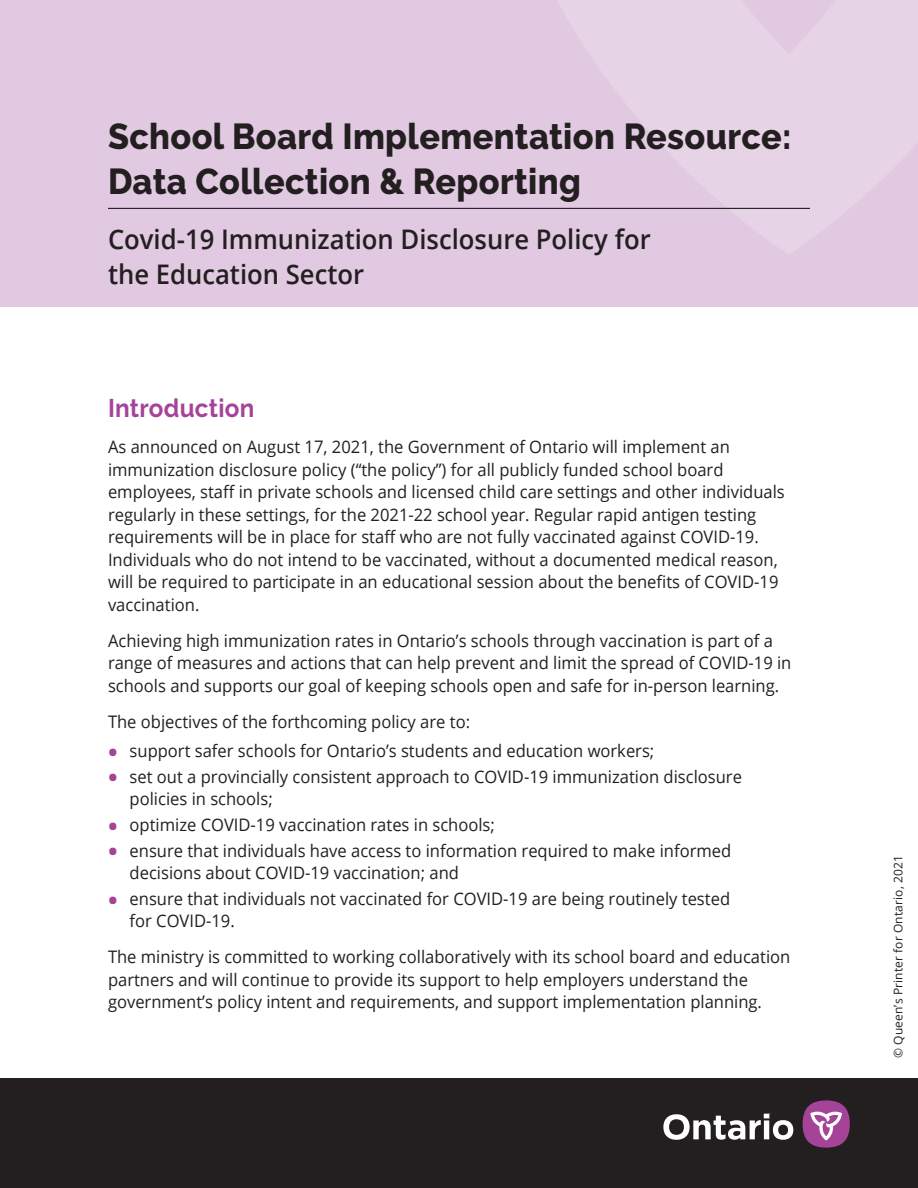
<style>
.page{position:relative;width:918px;height:1188px;background:#fff}
.page>*{position:absolute;margin:0;border:0;box-sizing:border-box;transform-origin:0 0}
.t1{font:800 36px/45px "Raleway";letter-spacing:.01em;color:#231f20;scale:.95 1}
.t2{font:600 27px/34.5px "Open Sans";color:#231f20;scale:.95 1}
.t3{font:700 25.5px "Raleway";letter-spacing:.01em;color:#a54399;scale:.95 1}
.t4{font:17.25px/22.5px "Open Sans";color:#231f20;scale:.96 1}
.t5{font:12px "Open Sans";letter-spacing:.01em;color:#231f20}
.s1{font-weight:700;font-size:24px;color:#a54399}
</style>
<div class="page">
<div style="left:0;top:1078px;width:918px;height:110px;background:#231f20"></div>
<svg style="left:663px;top:1114px;width:130px;height:26px"></svg>
<div style="left:803px;top:1100px;width:47px;height:48px;background:#a54399;border-radius:50%"></div>
<svg style="left:810px;top:1111px;width:32px;height:30px"></svg>
<div style="left:0;top:0;width:918px;height:307px;background:#e0c9e1"></div>
<hr style="left:108px;top:208px;width:702px;height:1px;background:#231f20">
<h1 class="t1" style="left:108px;top:111px;width:721px">School Board Implementation Resource:<br>Data Collection &amp; Reporting</h1>
<p class="t2" style="left:108px;top:221px;width:573px">Covid-19 Immunization Disclosure Policy for the Education Sector</p>
<h2 class="t3" style="left:108px;top:388px;width:156px">Introduction</h2>
<p class="t4" style="left:108px;top:435px;width:707px">As announced on August 17, 2021, the Government of Ontario will implement an immunization disclosure policy (“the policy”) for all publicly funded school board employees, staff in private schools and licensed child care settings and other individuals regularly in these settings, for the 2021-22 school year. Regular rapid antigen testing requirements will be in place for staff who are not fully vaccinated against COVID-19.<br>Individuals who do not intend to be vaccinated, without a documented medical reason, will be required to participate in an educational session about the benefits of COVID-19 vaccination.</p>
<p class="t4" style="left:108px;top:629px;width:713px">Achieving high immunization rates in Ontario’s schools through vaccination is part of a range of measures and actions that can help prevent and limit the spread of COVID-19 in schools and supports our goal of keeping schools open and safe for in-person learning.</p>
<p class="t4" style="left:108px;top:710px;width:379px">The objectives of the forthcoming policy are to:</p>
<p class="t4" style="left:108px;top:739px;width:571px"><span class="s1">•</span> support safer schools for Ontario’s students and education workers;</p>
<p class="t4" style="left:130px;top:765px;width:639px;text-indent:-22px"><span class="s1">•</span> set out a provincially consistent approach to COVID-19 immunization disclosure policies in schools;</p>
<p class="t4" style="left:108px;top:813px;width:405px"><span class="s1">•</span> optimize COVID-19 vaccination rates in schools;</p>
<p class="t4" style="left:130px;top:839px;width:628px;text-indent:-22px"><span class="s1">•</span> ensure that individuals have access to information required to make informed decisions about COVID-19 vaccination; and</p>
<p class="t4" style="left:130px;top:887px;width:627px;text-indent:-22px"><span class="s1">•</span> ensure that individuals not vaccinated for COVID-19 are being routinely tested for COVID-19.</p>
<p class="t4" style="left:108px;top:945px;width:712px">The ministry is committed to working collaboratively with its school board and education partners and will continue to provide its support to help employers understand the government’s policy intent and requirements, and support implementation planning.</p>
<p class="t5" style="left:890px;top:1058px;width:204px;rotate:-90deg">© Queen’s Printer for Ontario, 2021</p>
</div>
